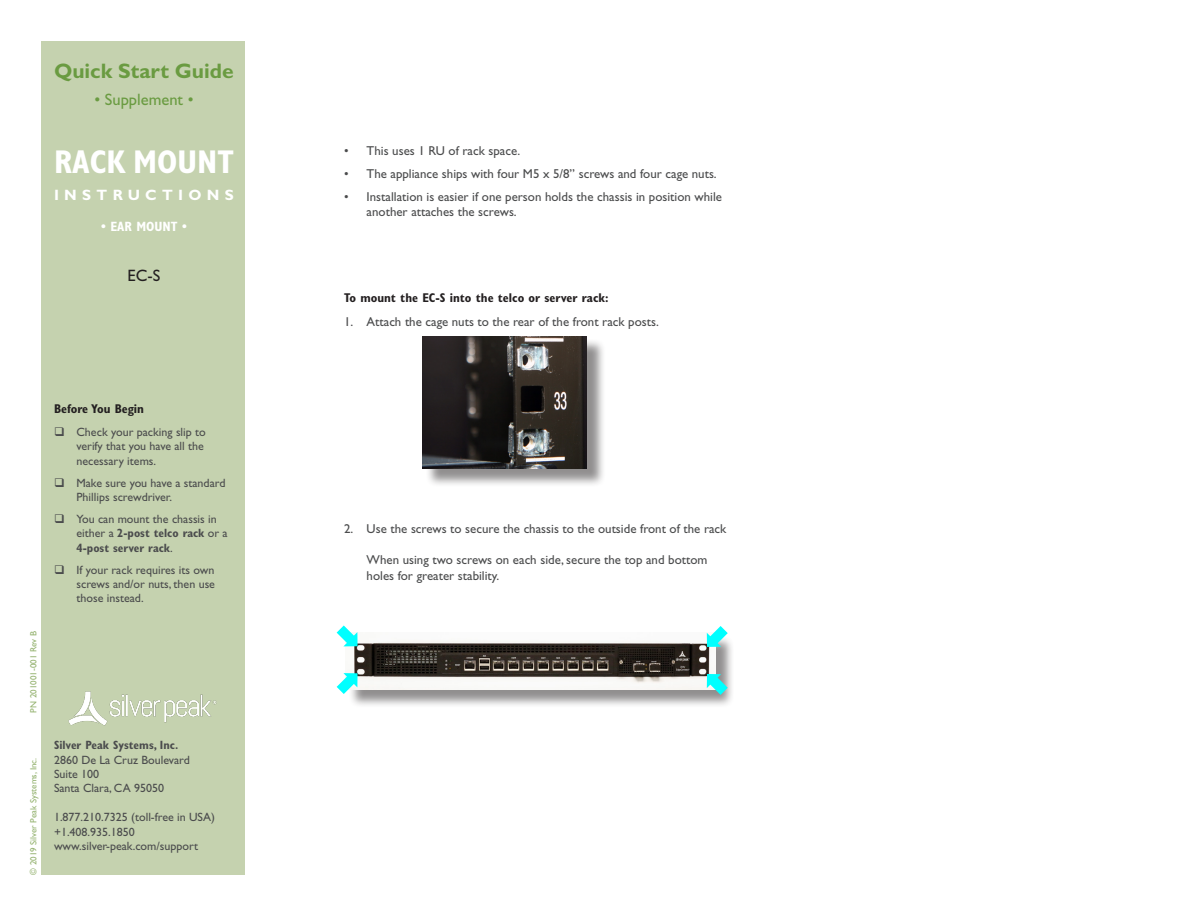
<style>
.page{position:relative;width:1188px;height:918px;background:#fff}
.page>*{position:absolute;margin:0;border:0;box-sizing:border-box;transform-origin:0 0}
.t1{font:700 condensed 33px "Gill Sans Std";color:#fff}
.t2{font:700 21px "Gill Sans Std";color:#6a9b41}
.t3{font:16.5px "Gill Sans Std";color:#6a9b41}
.t4{font:16.5px "Gill Sans Std";color:#231f20}
.t5{font:700 15px "Gill Sans Std";letter-spacing:.355em;color:#fff}
.t6{font:700 condensed 13.5px "Gill Sans Std";color:#fff}
.t7{font:12.9px/15.5px "Gill Sans Std";color:#4b4c4d}
.Heading_1{font:700 condensed 12.75px "Gill Sans Std";color:#231f20}
._8pt_NoLeading{font:12px/14.4px "Gill Sans Std";color:#4b4c4d}
._8pt_NoLeading-2{font:700 condensed 12px "Gill Sans Std";color:#4b4c4d}
.t8{font:9px "Gill Sans Std";color:#94b26f}
.s1{font-weight:700;font-stretch:condensed}
</style>
<div class="page">
<div style="left:42px;top:42px;width:203px;height:833px;background:#c5d2af"></div>
<img style="left:68px;top:691px;width:149px;height:35px">
<div style="left:348px;top:635px;width:387px;height:73px;background:#231f20;opacity:.5"></div>
<img style="left:346px;top:633px;width:370px;height:56px">
<div style="left:425px;top:338px;width:181px;height:149px;background:#231f20;opacity:.5"></div>
<img style="left:423px;top:336px;width:164px;height:132px">
<svg style="left:337px;top:673px;width:21px;height:21px"></svg>
<svg style="left:707px;top:674px;width:21px;height:21px"></svg>
<svg style="left:337px;top:625px;width:21px;height:21px"></svg>
<svg style="left:707px;top:626px;width:21px;height:21px"></svg>
<p class="t2" style="left:54px;top:59px;width:181px">Quick Start Guide</p>
<p class="t3" style="left:94px;top:90px;width:101px">• Supplement •</p>
<p class="t1" style="left:54px;top:142px;width:182px">RACK MOUNT</p>
<p class="t5" style="left:54px;top:186px;width:181px">INSTRUCTIONS</p>
<p class="t6" style="left:101px;top:218px;width:87px">• EAR MOUNT •</p>
<p class="t4" style="left:128px;top:266px;width:34px">EC-S</p>
<p class="t8" style="left:28px;top:712px;width:83px;rotate:-90deg">PN 201001-001 Rev B</p>
<p class="t8" style="left:28px;top:874px;width:118px;rotate:-90deg">© 2019 Silver Peak Systems, Inc.</p>
<p class="Heading_1" style="left:54px;top:401px;width:91px">Before You Begin</p>
<p class="_8pt_NoLeading" style="left:76px;top:425px;width:131px">Check your packing slip to verify that you have all the necessary items.</p>
<p class="_8pt_NoLeading" style="left:76px;top:476px;width:151px">Make sure you have a standard<br>Phillips screwdriver.</p>
<p class="_8pt_NoLeading" style="left:76px;top:512px;width:153px">You can mount the chassis in either a <span class="s1">2‑post telco rack</span> or a<br><span class="s1">4‑post server rack</span>.</p>
<p class="_8pt_NoLeading" style="left:76px;top:563px;width:140px;text-align:justify">If your rack requires its own screws and/or nuts, then use those instead.</p>
<p class="_8pt_NoLeading-2" style="left:54px;top:738px;width:126px">Silver Peak Systems, Inc.</p>
<p class="_8pt_NoLeading" style="left:54px;top:752px;width:137px">2860 De La Cruz Boulevard</p>
<p class="_8pt_NoLeading" style="left:54px;top:767px;width:47px">Suite 100</p>
<p class="_8pt_NoLeading" style="left:54px;top:781px;width:112px">Santa Clara, CA 95050</p>
<p class="_8pt_NoLeading" style="left:54px;top:810px;width:163px">1.877.210.7325 (toll-free in USA)</p>
<p class="_8pt_NoLeading" style="left:54px;top:824px;width:82px">+1.408.935.1850</p>
<p class="_8pt_NoLeading" style="left:54px;top:839px;width:146px">www.silver-peak.com/support</p>
<p class="t7" style="left:344px;top:143px;width:178px">• This uses 1 RU of rack space.</p>
<p class="t7" style="left:344px;top:166px;width:374px">• The appliance ships with four M5 x 5/8” screws and four cage nuts.</p>
<p class="t7" style="left:367px;top:189px;width:357px;text-indent:-22px">• Installation is easier if one person holds the chassis in position while another attaches the screws.</p>
<p class="Heading_1" style="left:344px;top:290px;width:266px">To mount the EC-S into the telco or server rack:</p>
<p class="t7" style="left:344px;top:314px;width:316px">1. Attach the cage nuts to the rear of the front rack posts.</p>
<p class="t7" style="left:344px;top:521px;width:384px">2. Use the screws to secure the chassis to the outside front of the rack</p>
<p class="t7" style="left:367px;top:552px;width:342px">When using two screws on each side, secure the top and bottom holes for greater stability.</p>
</div>
